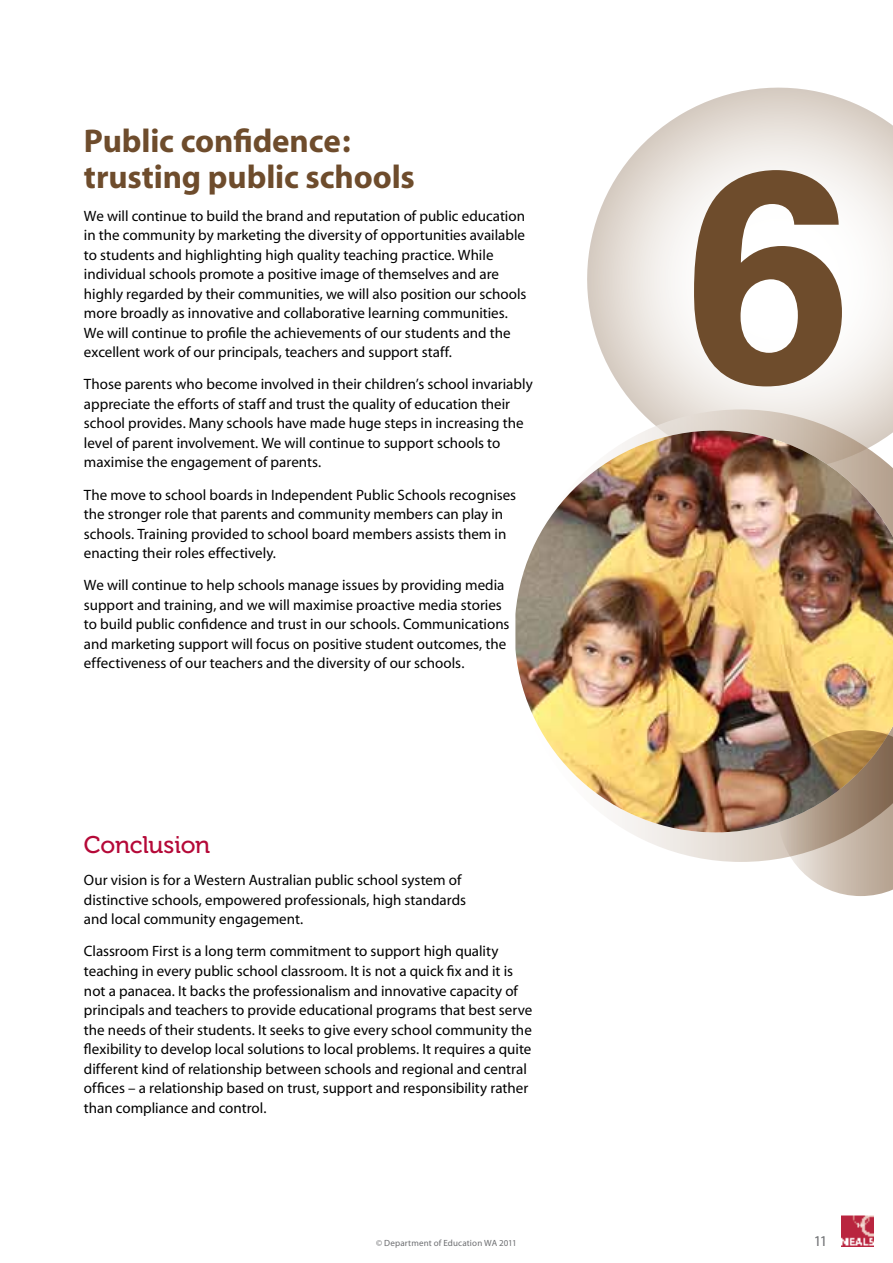
<style>
.page{position:relative;width:893px;height:1263px;background:#fff}
.page>*{position:absolute;margin:0;border:0;box-sizing:border-box;transform-origin:0 0}
.t1{font:700 33px/36px "Myriad";letter-spacing:-.005em;color:#6e4c2c}
.t2{font:24px "Museo 500";letter-spacing:-.01em;color:#b50938}
.t3{font:15px/19.5px "Myriad";color:#000}
.t4{font:15px "Myriad";color:#6d6e71}
.t5{font:9px "Myriad";letter-spacing:.015em;color:#6d6e71}
</style>
<div class="page">
<svg style="left:587px;top:87px;width:306px;height:322px"></svg>
<svg style="left:694px;top:170px;width:148px;height:216px"></svg>
<svg style="left:630px;top:409px;width:263px;height:453px;background:#e5ded7"></svg>
<img style="left:515px;top:431px;width:378px;height:401px">
<svg style="left:778px;top:730px;width:115px;height:166px;background:#a9947e"></svg>
<img style="left:842px;top:1215px;width:32px;height:31px">
<h1 class="t1" style="left:84px;top:124px;width:332px">Public confidence: trusting public schools</h1>
<p class="t3" style="left:84px;top:206px;width:444px">We will continue to build the brand and reputation of public education in the community by marketing the diversity of opportunities available to students and highlighting high quality teaching practice. While individual schools promote a positive image of themselves and are highly regarded by their communities, we will also position our schools more broadly as innovative and collaborative learning communities.<br>We will continue to profile the achievements of our students and the excellent work of our principals, teachers and support staff.</p>
<p class="t3" style="left:84px;top:375px;width:450px">Those parents who become involved in their children’s school invariably appreciate the efforts of staff and trust the quality of education their school provides. Many schools have made huge steps in increasing the level of parent involvement. We will continue to support schools to maximise the engagement of parents.</p>
<p class="t3" style="left:84px;top:485px;width:434px">The move to school boards in Independent Public Schools recognises the stronger role that parents and community members can play in schools. Training provided to school board members assists them in enacting their roles effectively.</p>
<p class="t3" style="left:84px;top:576px;width:427px">We will continue to help schools manage issues by providing media support and training, and we will maximise proactive media stories to build public confidence and trust in our schools. Communications and marketing support will focus on positive student outcomes, the effectiveness of our teachers and the diversity of our schools.</p>
<h2 class="t2" style="left:84px;top:831px;width:128px">Conclusion</h2>
<p class="t3" style="left:84px;top:871px;width:384px">Our vision is for a Western Australian public school system of distinctive schools, empowered professionals, high standards and local community engagement.</p>
<p class="t3" style="left:84px;top:942px;width:450px">Classroom First is a long term commitment to support high quality teaching in every public school classroom. It is not a quick fix and it is not a panacea. It backs the professionalism and innovative capacity of principals and teachers to provide educational programs that best serve the needs of their students. It seeks to give every school community the flexibility to develop local solutions to local problems. It requires a quite different kind of relationship between schools and regional and central offices – a relationship based on trust, support and responsibility rather than compliance and control.</p>
<p class="t5" style="left:376px;top:1238px;width:142px">© Department of Education WA 2011</p>
<p class="t4" style="left:814px;top:1233px;width:15px">11</p>
</div>
